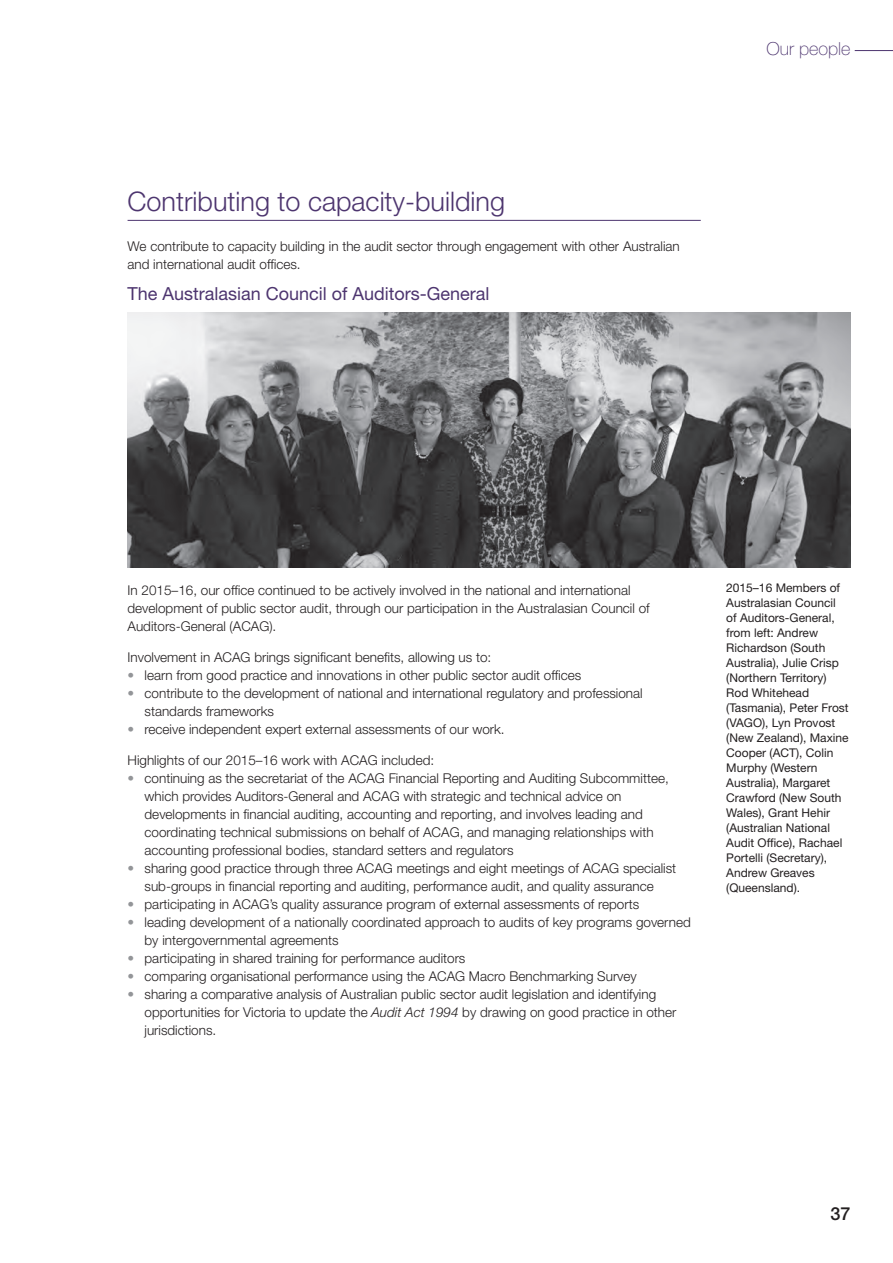
<style>
.page{position:relative;width:893px;height:1263px;background:#fff}
.page>*{position:absolute;margin:0;border:0;box-sizing:border-box;transform-origin:0 0}
.t1{font:300 27px "Helvetica Neue LT Std";color:#4d356f}
.t2{font:18px "Helvetica Neue LT Std";color:#4d356f}
.t3{font:100 18px "Helvetica Neue LT Std";color:#4d356f}
.t4{font:500 18px "Helvetica Neue LT Std";color:#231f20}
.t5{font:300 13.5px/18px "Helvetica Neue LT Std";color:#231f20}
.t6{font:12px/15px "Helvetica Neue LT Std";color:#231f20}
.s1{color:#939598}
.s2{font-style:italic}
</style>
<div class="page">
<hr style="left:855px;top:50px;width:38px;height:1px;background:#4d356f">
<hr style="left:128px;top:220px;width:573px;height:1px;background:#4d356f">
<img style="left:128px;top:312px;width:722px;height:255px">
<h1 class="t1" style="left:128px;top:185px;width:379px">Contributing to capacity-building</h1>
<p class="t5" style="left:128px;top:237px;width:554px">We contribute to capacity building in the audit sector through engagement with other Australian and international audit offices.</p>
<h2 class="t2" style="left:128px;top:282px;width:364px">The Australasian Council of Auditors-General</h2>
<h2 class="t3" style="left:766px;top:39px;width:86px">Our people</h2>
<p class="t5" style="left:128px;top:581px;width:524px">In 2015–16, our office continued to be actively involved in the national and international development of public sector audit, through our participation in the Australasian Council of<br>Auditors-General (ACAG).</p>
<p class="t5" style="left:128px;top:648px;width:365px">Involvement in ACAG brings significant benefits, allowing us to:</p>
<p class="t5" style="left:128px;top:666px;width:455px"><span class="s1">•</span> learn from good practice and innovations in other public sector audit offices</p>
<p class="t5" style="left:145px;top:684px;width:500px;text-indent:-17px"><span class="s1">•</span> contribute to the development of national and international regulatory and professional standards frameworks</p>
<p class="t5" style="left:128px;top:720px;width:379px"><span class="s1">•</span> receive independent expert external assessments of our work.</p>
<p class="t5" style="left:128px;top:750px;width:308px">Highlights of our 2015–16 work with ACAG included:</p>
<p class="t5" style="left:145px;top:768px;width:526px;text-indent:-17px"><span class="s1">•</span> continuing as the secretariat of the ACAG Financial Reporting and Auditing Subcommittee, which provides Auditors-General and ACAG with strategic and technical advice on developments in financial auditing, accounting and reporting, and involves leading and coordinating technical submissions on behalf of ACAG, and managing relationships with accounting professional bodies, standard setters and regulators</p>
<p class="t5" style="left:128px;top:858px;width:550px;text-align:center"><span class="s1">•</span> sharing good practice through three ACAG meetings and eight meetings of ACAG specialist sub-groups in financial reporting and auditing, performance audit, and quality assurance</p>
<p class="t5" style="left:128px;top:894px;width:513px"><span class="s1">•</span> participating in ACAG’s quality assurance program of external assessments of reports</p>
<p class="t5" style="left:145px;top:912px;width:548px;text-indent:-17px"><span class="s1">•</span> leading development of a nationally coordinated approach to audits of key programs governed by intergovernmental agreements</p>
<p class="t5" style="left:128px;top:948px;width:339px"><span class="s1">•</span> participating in shared training for performance auditors</p>
<p class="t5" style="left:128px;top:966px;width:511px"><span class="s1">•</span> comparing organisational performance using the ACAG Macro Benchmarking Survey</p>
<p class="t5" style="left:145px;top:984px;width:533px;text-indent:-17px"><span class="s1">•</span> sharing a comparative analysis of Australian public sector audit legislation and identifying opportunities for Victoria to update the <span class="s2">Audit Act 1994</span> by drawing on good practice in other jurisdictions.</p>
<p class="t6" style="left:726px;top:580px;width:124px">2015–16 Members of<br>Australasian Council of Auditors-General, from left: Andrew<br>Richardson (South<br>Australia), Julie Crisp (Northern Territory)<br>Rod Whitehead (Tasmania), Peter Frost (VAGO), Lyn Provost (New Zealand), Maxine<br>Cooper (ACT), Colin<br>Murphy (Western<br>Australia), Margaret<br>Crawford (New South<br>Wales), Grant Hehir (Australian National<br>Audit Office), Rachael<br>Portelli (Secretary),<br>Andrew Greaves (Queensland).</p>
<h2 class="t4" style="left:830px;top:1203px;width:22px">37</h2>
</div>
